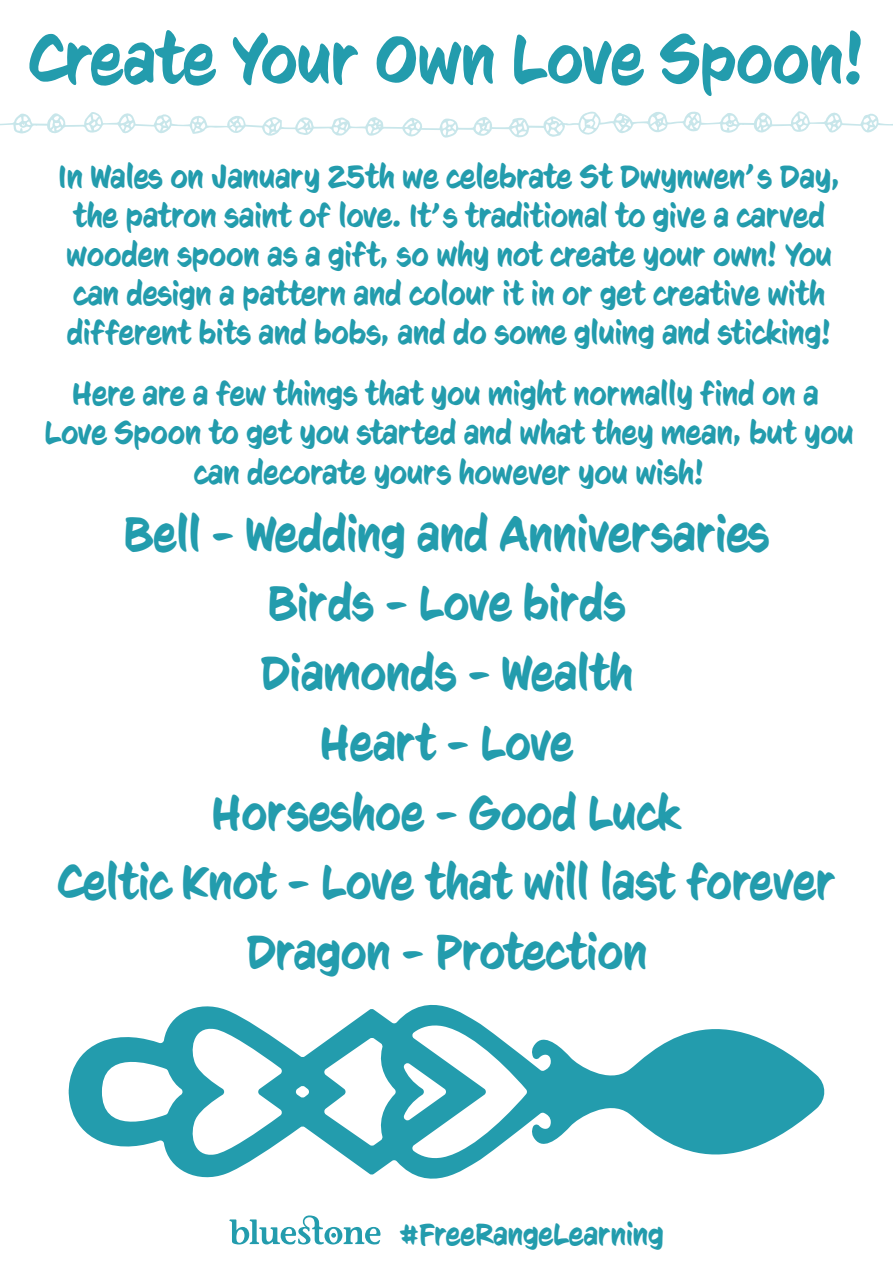
<style>
.page{position:relative;width:893px;height:1263px;background:#fff}
.page>*{position:absolute;margin:0;border:0;box-sizing:border-box;transform-origin:0 0}
.t1{font:69.3px "CC Sign Language";color:#239cad}
.t2{font:48.6px/69.8px "CC Sign Language";color:#239cad;text-align:center}
.t3{font:32.7px/39.2px "CC Sign Language";color:#239cad}
.t4{font:30.9px "CC Sign Language";color:#239cad}
</style>
<div class="page">
<svg style="left:0;top:111px;width:893px;height:27px"></svg>
<svg style="left:68px;top:1004px;width:757px;height:175px"></svg>
<svg style="left:229px;top:1215px;width:151px;height:29px"></svg>
<h1 class="t1" style="left:28px;top:21px;width:838px">Create Your Own Love Spoon!</h1>
<p class="t3" style="left:58px;top:157px;width:784px">In Wales on January 25th we celebrate St Dwynwen’s Day, the patron saint of love. It’s traditional to give a carved wooden spoon as a gift, so why not create your own! You can design a pattern and colour it in or get creative with different bits and bobs, and do some gluing and sticking!</p>
<p class="t3" style="left:44px;top:374px;width:811px;text-align:center">Here are a few things that you might normally find on a<br>Love Spoon to get you started and what they mean, but you can decorate yours however you wish!</p>
<h2 class="t2" style="left:57px;top:499px;width:780px">Bell - Wedding and Anniversaries<br>Birds - Love birds<br>Diamonds - Wealth<br>Heart - Love<br>Horseshoe - Good Luck<br>Celtic Knot - Love that will last forever<br>Dragon - Protection</h2>
<p class="t4" style="left:399px;top:1217px;width:266px">#FreeRangeLearning</p>
</div>
